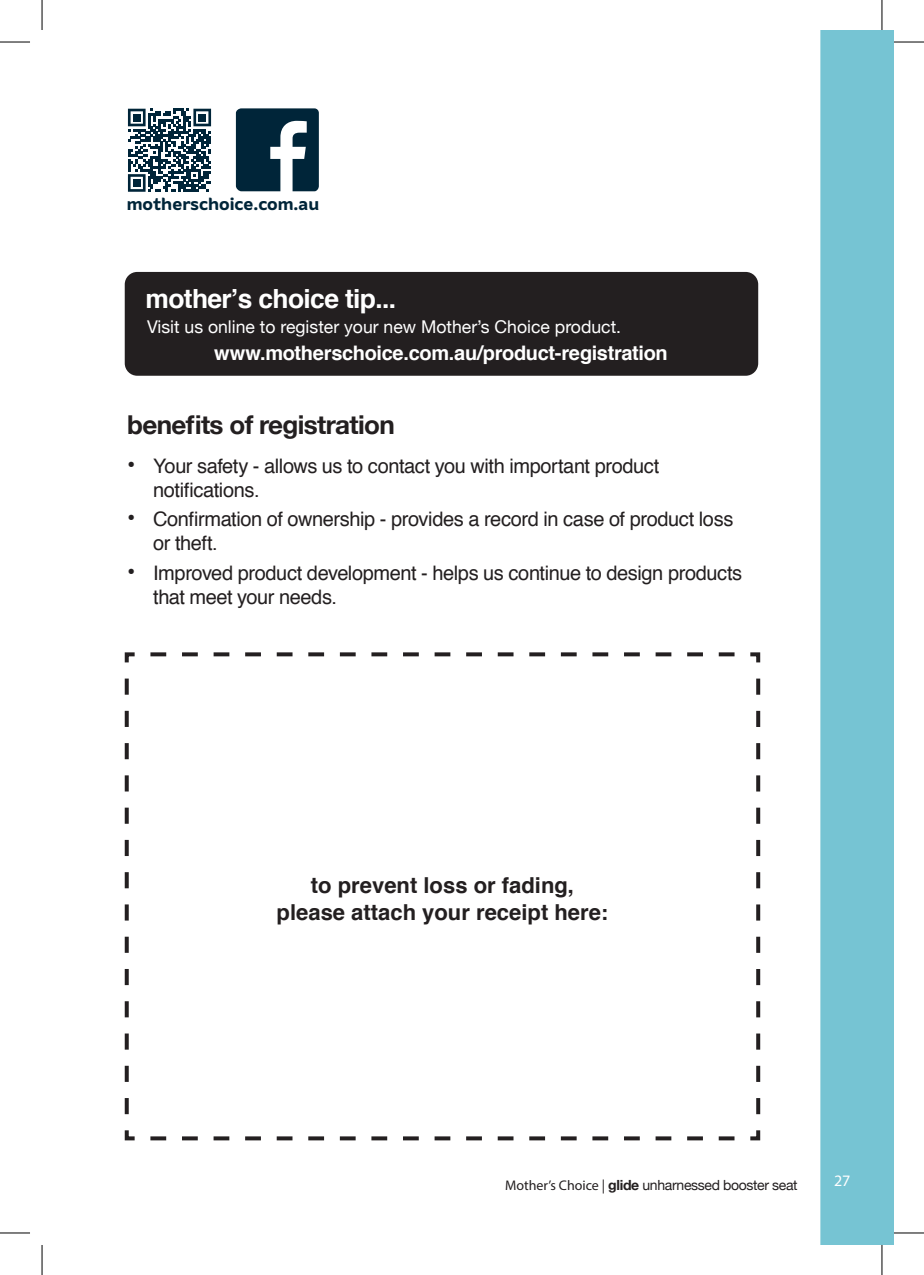
<style>
.page{position:relative;width:924px;height:1275px;background:#fff}
.page>*{position:absolute;margin:0;border:0;box-sizing:border-box;transform-origin:0 0}
.t1{font:700 26.4px "Helvetica";letter-spacing:-.025em;color:#fff}
.t2{font:700 26px "Helvetica Neue";letter-spacing:-.025em;color:#231f20}
.t3{font:700 22px/26.4px "Helvetica";color:#231f20;text-align:center}
.t4{font:20px/24px "Helvetica";letter-spacing:-.02em;color:#231f20}
.t5{font:700 20px "Helvetica";letter-spacing:-.02em;color:#fff}
.t6{font:17.6px "Helvetica Neue";color:#fff}
.t7{font:17.6px "Amino Regular 13";color:#002539}
.t8{font:16px "Myriad Pro";color:#fff}
.t9{font:14px "Helvetica Neue";letter-spacing:-.025em;color:#231f20}
.s1{font-size:24px}
.s2{font-family:"Myriad Pro"}
.s3{font-weight:700}
</style>
<div class="page">
<div style="left:820px;top:31px;width:72px;height:1213px;background:#76c4d3"></div>
<svg style="left:124px;top:652px;width:637px;height:489px"></svg>
<div style="left:125px;top:272px;width:632px;height:104px;background:#231f20;border-radius:12px"></div>
<svg style="left:127px;top:108px;width:192px;height:84px"></svg>
<div style="left:133px;top:114px;width:7px;height:7px;background:#002539"></div>
<div style="left:198px;top:114px;width:8px;height:7px;background:#002539"></div>
<div style="left:133px;top:179px;width:7px;height:8px;background:#002539"></div>
<hr style="left:0;top:42px;width:30px;height:1px;background:#000">
<hr style="left:893px;top:42px;width:30px;height:1px;background:#000">
<hr style="left:0;top:1232px;width:30px;height:1px;background:#000">
<hr style="left:893px;top:1232px;width:30px;height:1px;background:#000">
<hr style="left:42px;top:0;width:1px;height:30px;background:#000">
<hr style="left:42px;top:1245px;width:1px;height:30px;background:#000">
<hr style="left:881px;top:0;width:1px;height:30px;background:#000">
<hr style="left:881px;top:1245px;width:1px;height:30px;background:#000">
<p class="t7" style="left:127px;top:193px;width:194px">motherschoice.com.au</p>
<p class="t1" style="left:145px;top:275px;width:252px">mother’s choice tip...</p>
<p class="t6" style="left:147px;top:314px;width:475px">Visit us online to register your new Mother’s Choice product.</p>
<p class="t5" style="left:214px;top:334px;width:455px">www.motherschoice.com.au/product-registration</p>
<p class="t2" style="left:127px;top:405px;width:269px">benefits of registration</p>
<p class="t4" style="left:153px;top:453px;width:507px;text-indent:-26px"><span class="s1">•</span> Your safety - allows us to contact you with important product notifications.</p>
<p class="t4" style="left:153px;top:507px;width:581px;text-indent:-26px"><span class="s1">•</span> Confirmation of ownership - provides a record in case of product loss or theft.</p>
<p class="t4" style="left:153px;top:560px;width:590px;text-indent:-26px"><span class="s1">•</span> Improved product development - helps us continue to design products that meet your needs.</p>
<p class="t3" style="left:276px;top:871px;width:333px">to prevent loss or fading, please attach your receipt here:</p>
<p class="t9" style="left:505px;top:1175px;width:294px"><span class="s2">Mother’s Choice |</span> <span class="s3">glide</span> unharnessed booster seat</p>
<p class="t8" style="left:833px;top:1170px;width:18px">27</p>
</div>
